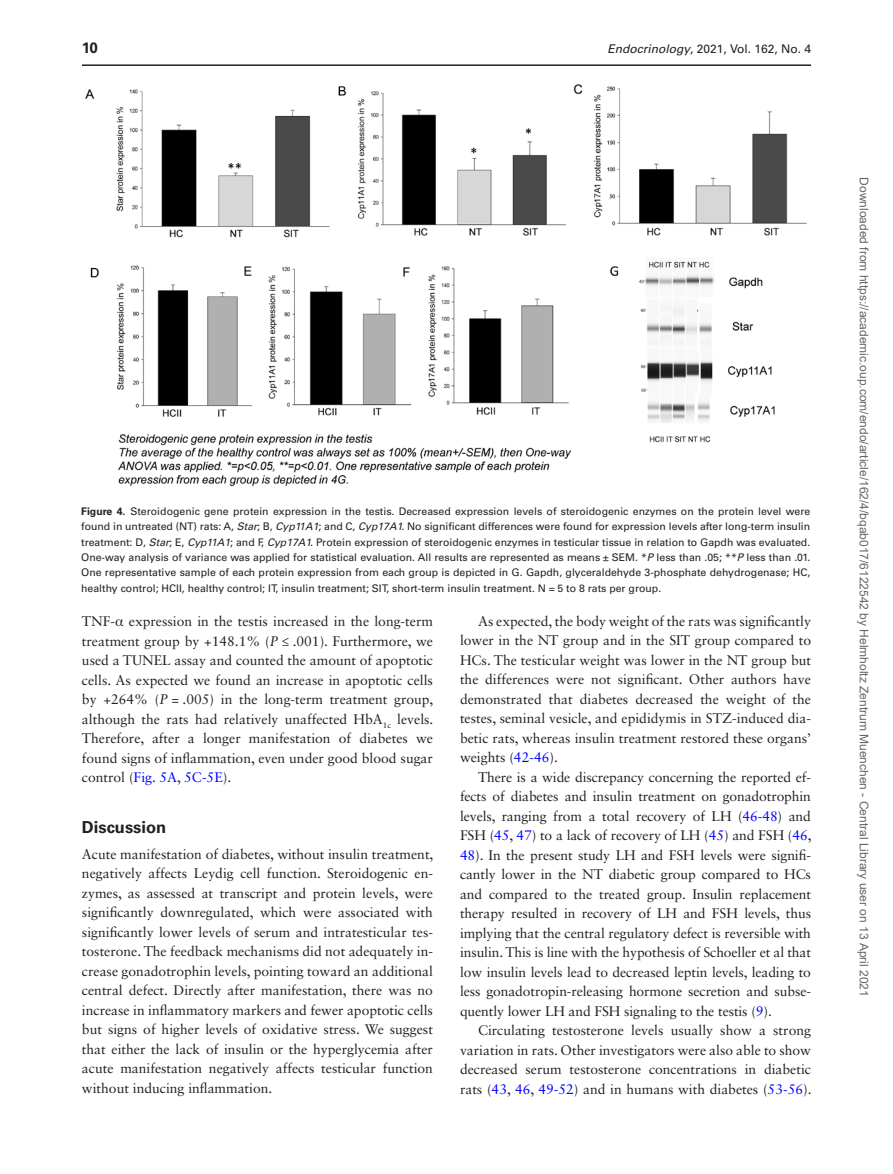
<style>
.page{position:relative;width:893px;height:1174px;background:#fff}
.page>*{position:absolute;margin:0;border:0;box-sizing:border-box;transform-origin:0 0}
.t1{font:700 16.5px "Univers LT Std";color:#231f20}
.t2{font:700 15px "Univers LT Std";color:#231f20}
.t3{font:13.8px/19.5px "Sabon LT Std";color:#231f20;text-align:justify}
.t4{font:12px "Arial";color:#666}
.t5{font:12px "Univers LT Std";color:#231f20}
.t6{font:10.5px/15.3px "Univers LT Std";color:#231f20;text-align:justify}
.s1{font-style:italic}
.s2{font-weight:700}
.s3{font-family:"Gandhari Unicode"}
.s4{color:#00f}
</style>
<div class="page">
<hr style="left:82px;top:64px;width:729px;height:2px;background:#231f20">
<img style="left:85px;top:84px;width:722px;height:403px">
<p class="t2" style="left:82px;top:39px;width:17px">10</p>
<p class="t5" style="left:607px;top:42px;width:205px"><span class="s1">Endocrinology</span>, 2021, Vol. 162, No. 4</p>
<p class="t6" style="left:81px;top:503px;width:731px"><span class="s2">Figure 4.</span> Steroidogenic gene protein expression in the testis. Decreased expression levels of steroidogenic enzymes on the protein level were found in untreated (NT) rats: A, <span class="s1">Star</span>; B, <span class="s1">Cyp11A1</span>; and C, <span class="s1">Cyp17A1.</span> No significant differences were found for expression levels after long-term insulin treatment: D, <span class="s1">Star</span>; E, <span class="s1">Cyp11A1</span>; and F, <span class="s1">Cyp17A1.</span> Protein expression of steroidogenic enzymes in testicular tissue in relation to Gapdh was evaluated.<br>One-way analysis of variance was applied for statistical evaluation. All results are represented as means ± SEM. *<span class="s1">P</span> less than .05; **<span class="s1">P</span> less than .01.<br>One representative sample of each protein expression from each group is depicted in G. Gapdh, glyceraldehyde 3-phosphate dehydrogenase; HC, healthy control; HCII, healthy control; IT, insulin treatment; SIT, short-term insulin treatment. N = 5 to 8 rats per group.</p>
<p class="t3" style="left:82px;top:611px;width:353px">TNF-<span class="s3">α</span> expression in the testis increased in the long-term treatment group by +148.1% (<span class="s1">P</span> ≤ .001). Furthermore, we used a TUNEL assay and counted the amount of apoptotic cells. As expected we found an increase in apoptotic cells by +264% (<span class="s1">P</span> = .005) in the long-term treatment group, although the rats had relatively unaffected HbA<sub>1c</sub> levels.<br>Therefore, after a longer manifestation of diabetes we found signs of inflammation, even under good blood sugar control (<span class="s4">Fig. 5A</span>, <span class="s4">5C-5E</span>).</p>
<p class="t1" style="left:82px;top:817px;width:86px">Discussion</p>
<p class="t3" style="left:82px;top:844px;width:353px">Acute manifestation of diabetes, without insulin treatment, negatively affects Leydig cell function. Steroidogenic en&shy;zymes, as assessed at transcript and protein levels, were significantly downregulated, which were associated with significantly lower levels of serum and intratesticular tes&shy;tosterone. The feedback mechanisms did not adequately in&shy;crease gonadotrophin levels, pointing toward an additional central defect. Directly after manifestation, there was no increase in inflammatory markers and fewer apoptotic cells but signs of higher levels of oxidative stress. We suggest that either the lack of insulin or the hyperglycemia after acute manifestation negatively affects testicular function without inducing inflammation.</p>
<p class="t3" style="left:460px;top:611px;width:353px;text-indent:18px">As expected, the body weight of the rats was significantly lower in the NT group and in the SIT group compared to HCs. The testicular weight was lower in the NT group but the differences were not significant. Other authors have demonstrated that diabetes decreased the weight of the testes, seminal vesicle, and epididymis in STZ-induced dia&shy;betic rats, whereas insulin treatment restored these organs’ weights (<span class="s4">42-46</span>).</p>
<p class="t3" style="left:460px;top:767px;width:353px;text-indent:18px">There is a wide discrepancy concerning the reported ef&shy;fects of diabetes and insulin treatment on gonadotrophin levels, ranging from a total recovery of LH (<span class="s4">46-48</span>) and FSH (<span class="s4">45</span>, <span class="s4">47</span>) to a lack of recovery of LH (<span class="s4">45</span>) and FSH (<span class="s4">46</span>, <span class="s4">48</span>). In the present study LH and FSH levels were signifi&shy;cantly lower in the NT diabetic group compared to HCs and compared to the treated group. Insulin replacement therapy resulted in recovery of LH and FSH levels, thus implying that the central regulatory defect is reversible with insulin. This is line with the hypothesis of Schoeller et al that low insulin levels lead to decreased leptin levels, leading to less gonadotropin-releasing hormone secretion and subse&shy;quently lower LH and FSH signaling to the testis (<span class="s4">9</span>).</p>
<p class="t3" style="left:460px;top:1020px;width:353px;text-indent:18px">Circulating testosterone levels usually show a strong variation in rats. Other investigators were also able to show decreased serum testosterone concentrations in diabetic rats (<span class="s4">43</span>, <span class="s4">46</span>, <span class="s4">49-52</span>) and in humans with diabetes (<span class="s4">53-56</span>).</p>
<p class="t4" style="left:868px;top:177px;width:821px;rotate:90deg">Downloaded from https://academic.oup.com/endo/article/162/4/bqab017/6122542 by Helmholtz Zentrum Muenchen - Central Library user on 13 April 2021</p>
</div>
